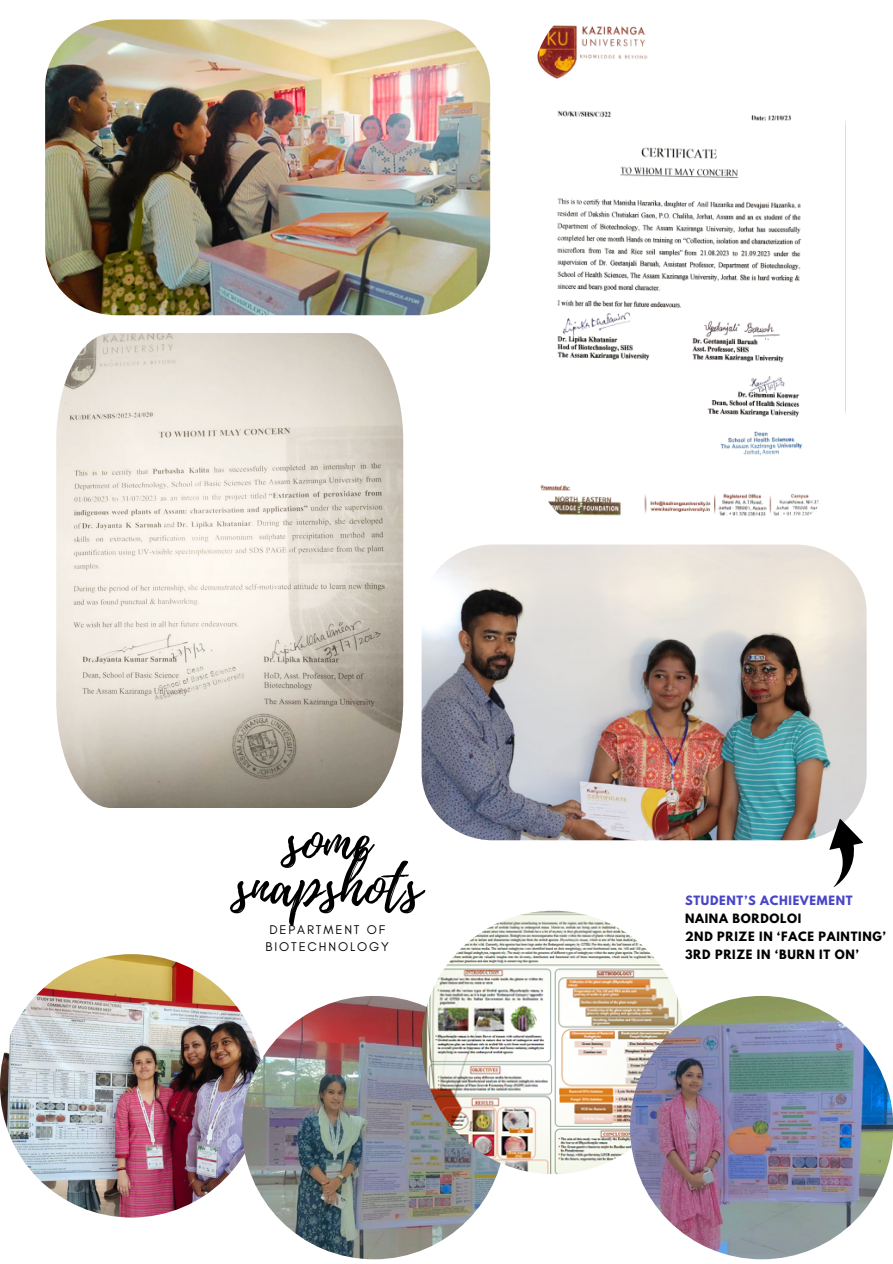
<style>
.page{position:relative;width:893px;height:1264px;background:#fff}
.page>*{position:absolute;margin:0;border:0;box-sizing:border-box;transform-origin:0 0}
.t1{font:55.5px/45.5px "Playlist Script";color:#000;text-align:center}
.t2{font:12.9px/17.1px "Glacial Indifference";letter-spacing:.145em;color:#000}
.t3{font:700 11.4px "League Spartan";letter-spacing:.06em;color:#000}
.t4{font:700 11.4px "League Spartan";letter-spacing:.06em;color:#4945c7}
</style>
<div class="page">
<img style="left:537px;top:25px;width:283px;height:491px">
<img style="left:45px;top:19px;width:445px;height:296px;border-radius:69px">
<img style="left:56px;top:333px;width:347px;height:474px">
<img style="left:421px;top:544px;width:445px;height:296px;border-radius:69px">
<img style="left:0;top:954px;width:263px;height:263px;border-radius:50%">
<img style="left:242px;top:995px;width:263px;height:264px;border-radius:50%">
<img style="left:421px;top:910px;width:264px;height:264px;border-radius:50%">
<img style="left:630px;top:995px;width:262px;height:264px;border-radius:50%">
<svg style="left:819px;top:814px;width:44px;height:73px"></svg>
<p class="t1" style="left:233px;top:820px;width:189px">some snapshots</p>
<p class="t2" style="left:265px;top:920px;width:125px">DEPARTMENT OF<br>BIOTECHNOLOGY</p>
<p class="t4" style="left:685px;top:894px;width:169px">STUDENT’S ACHIEVEMENT</p>
<p class="t3" style="left:685px;top:912px;width:118px">NAINA BORDOLOI</p>
<p class="t3" style="left:685px;top:930px;width:202px">2ND PRIZE IN ‘FACE PAINTING’</p>
<p class="t3" style="left:685px;top:948px;width:175px">3RD PRIZE IN ‘BURN IT ON’</p>
</div>
